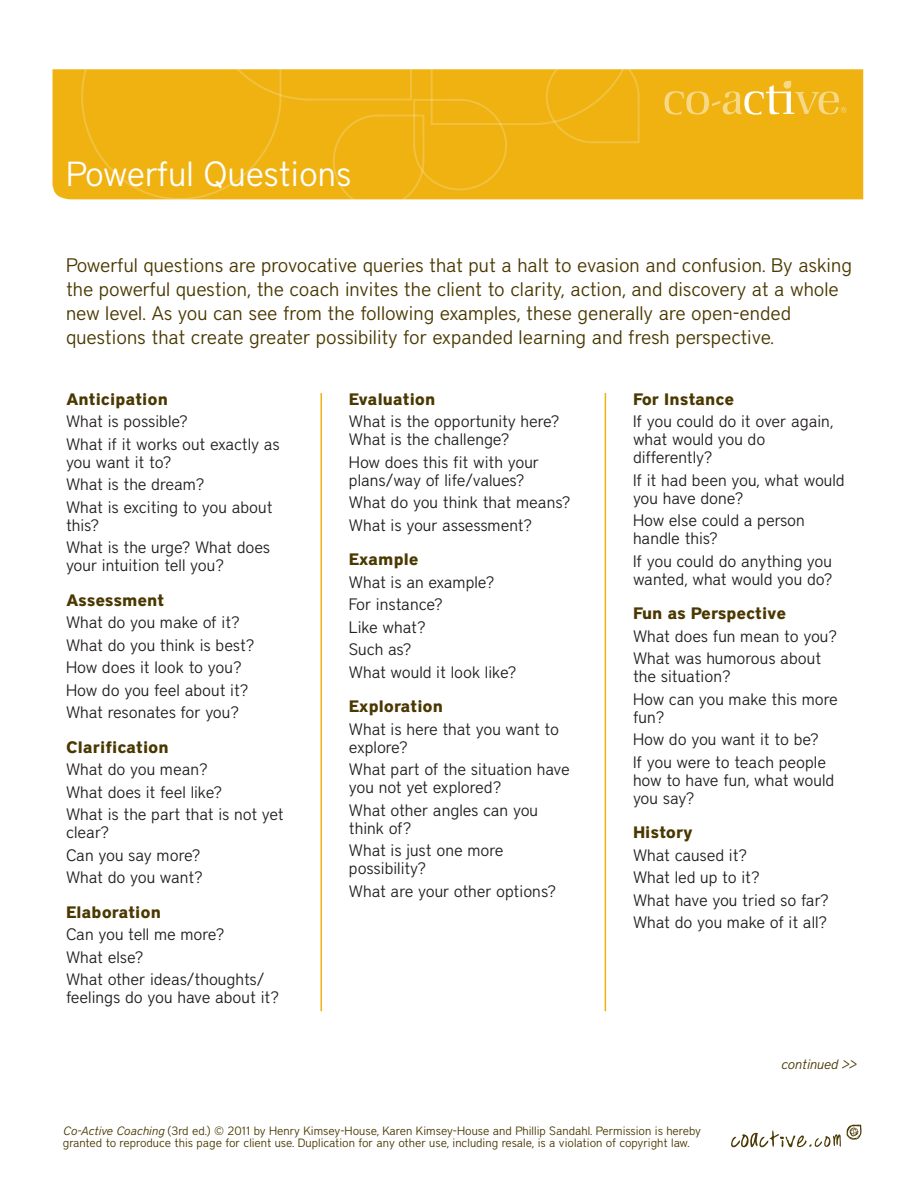
<style>
.page{position:relative;width:918px;height:1188px;background:#fff}
.page>*{position:absolute;margin:0;border:0;box-sizing:border-box;transform-origin:0 0}
.t1{font:300 34.65px "District";color:#fff}
.t2{font:300 19.5px/24px "District";color:#4a3800}
.t3{font:300 16.5px/22.5px "District";color:#231f20}
.t4{font:italic 300 13.5px "District";color:#4a3800}
.t5{font:300 12px/12px "District";color:#4a3800}
.s1{font-weight:700;color:#4a3800}
.s2{font-style:italic}
</style>
<div class="page">
<div style="left:52px;top:69px;width:811px;height:130px;background:#efb211"></div>
<div style="left:81px;top:69px;width:559px;height:131px;background:#efb211"></div>
<div style="left:784px;top:81px;width:7px;height:8px;background:#f6d887;border-radius:4px"></div>
<svg style="left:665px;top:85px;width:181px;height:30px;background:#f1be36"></svg>
<svg style="left:847px;top:1124px;width:15px;height:16px"></svg>
<svg style="left:731px;top:1130px;width:110px;height:17px"></svg>
<hr style="left:321px;top:393px;width:1px;height:618px;background:#efb211">
<hr style="left:605px;top:393px;width:1px;height:618px;background:#efb211">
<p class="t1" style="left:66px;top:154px;width:287px">Powerful Questions</p>
<p class="t2" style="left:66px;top:253px;width:788px">Powerful questions are provocative queries that put a halt to evasion and confusion. By asking the powerful question, the coach invites the client to clarity, action, and discovery at a whole new level. As you can see from the following examples, these generally are open-ended questions that create greater possibility for expanded learning and fresh perspective.</p>
<p class="t3" style="left:66px;top:387px;width:215px"><span class="s1">Anticipation<br></span>What is possible?<br>What if it works out exactly as</p>
<p class="t3" style="left:66px;top:450px;width:208px">you want it to?<br>What is the dream?<br>What is exciting to you about</p>
<p class="t3" style="left:66px;top:513px;width:206px">this?<br>What is the urge? What does</p>
<p class="t3" style="left:66px;top:548px;width:159px;line-height:34.5px">your intuition tell you?<br><span class="s1">Assessment</span></p>
<p class="t3" style="left:66px;top:611px;width:190px">What do you make of it?<br>What do you think is best?<br>How does it look to you?<br>How do you feel about it?<br>What resonates for you?</p>
<p class="t3" style="left:66px;top:736px;width:219px"><span class="s1">Clarification<br></span>What do you mean?<br>What does it feel like?<br>What is the part that is not yet</p>
<p class="t3" style="left:66px;top:821px;width:138px">clear?<br>Can you say more?<br>What do you want?</p>
<p class="t3" style="left:66px;top:901px;width:200px"><span class="s1">Elaboration<br></span>Can you tell me more?<br>What else?<br>What other ideas/thoughts/</p>
<p class="t3" style="left:66px;top:986px;width:214px">feelings do you have about it?</p>
<p class="t3" style="left:349px;top:387px;width:212px"><span class="s1">Evaluation<br></span>What is the opportunity here?</p>
<p class="t3" style="left:349px;top:428px;width:192px">What is the challenge?<br>How does this fit with your</p>
<p class="t3" style="left:349px;top:468px;width:223px">plans/way of life/values?<br>What do you think that means?<br>What is your assessment?</p>
<p class="t3" style="left:349px;top:548px;width:169px"><span class="s1">Example<br></span>What is an example?<br>For instance?<br>Like what?<br>Such as?<br>What would it look like?</p>
<p class="t3" style="left:349px;top:695px;width:212px"><span class="s1">Exploration<br></span>What is here that you want to</p>
<p class="t3" style="left:349px;top:736px;width:222px">explore?<br>What part of the situation have</p>
<p class="t3" style="left:349px;top:776px;width:191px">you not yet explored?<br>What other angles can you</p>
<p class="t3" style="left:349px;top:817px;width:156px">think of?<br>What is just one more</p>
<p class="t3" style="left:349px;top:857px;width:208px">possibility?<br>What are your other options?</p>
<p class="t3" style="left:633px;top:388px;width:202px"><span class="s1">For Instance<br></span>If you could do it over again,</p>
<p class="t3" style="left:633px;top:430px;width:134px;line-height:18px">what would you do differently?</p>
<p class="t3" style="left:633px;top:471px;width:213px;line-height:18px">If it had been you, what would you have done?</p>
<p class="t3" style="left:633px;top:511px;width:173px;line-height:18px">How else could a person handle this?</p>
<p class="t3" style="left:633px;top:552px;width:201px;line-height:18px">If you could do anything you wanted, what would you do?</p>
<p class="t3" style="left:633px;top:602px;width:205px"><span class="s1">Fun as Perspective<br></span>What does fun mean to you?<br>What was humorous about</p>
<p class="t3" style="left:633px;top:665px;width:206px">the situation?<br>How can you make this more</p>
<p class="t3" style="left:633px;top:706px;width:195px">fun?<br>How do you want it to be?<br>If you were to teach people</p>
<p class="t3" style="left:633px;top:771px;width:203px;line-height:18px">how to have fun, what would you say?</p>
<p class="t3" style="left:633px;top:821px;width:197px"><span class="s1">History<br></span>What caused it?<br>What led up to it?<br>What have you tried so far?<br>What do you make of it all?</p>
<p class="t4" style="left:781px;top:1056px;width:77px">continued &gt;&gt;</p>
<p class="t5" style="left:63px;top:1124px;width:640px"><span class="s2">Co-Active Coaching</span> (3rd ed.) © 2011 by Henry Kimsey-House, Karen Kimsey-House and Phillip Sandahl. Permission is hereby granted to reproduce this page for client use. Duplication for any other use, including resale, is a violation of copyright law.</p>
</div>
